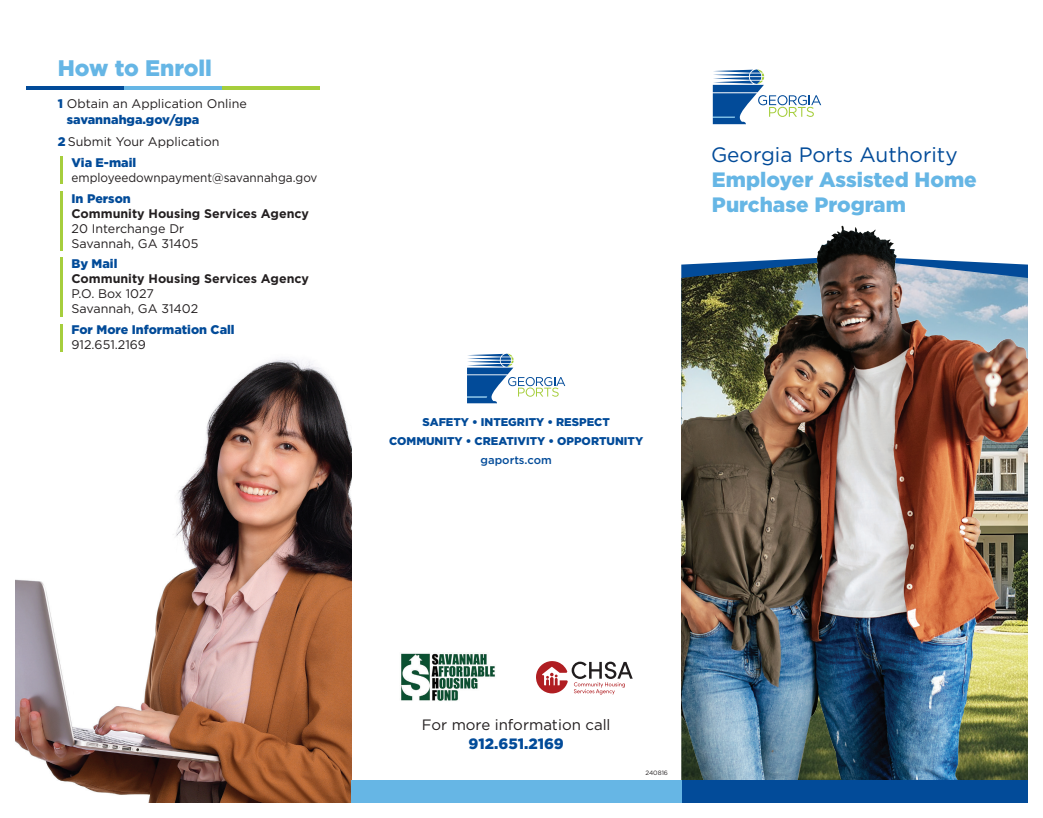
<style>
.page{position:relative;width:1043px;height:818px;background:#fff}
.page>*{position:absolute;margin:0;border:0;box-sizing:border-box;transform-origin:0 0}
.t1{font:900 22.5px "Gotham";color:#66b6e5}
.t2{font:900 20.75px/25px "Gotham";color:#66b6e5}
.t3{font:20.75px "Gotham";color:#024b99}
.t4{font:15px "Gotham";color:#231f20}
.t5{font:900 15px "Gotham";color:#024b99}
.t6{font:12.5px/15px "Gotham";color:#231f20}
.t7{font:700 12.5px "Gotham";color:#231f20}
.t8{font:900 12.5px "Gotham";color:#024b99}
.t9{font:12.5px "Gotham";color:#231f20;scale:.94 1}
.t10{font:900 11.25px/18.5px "Gotham";color:#024b99;text-align:center}
.t11{font:500 11.25px "Gotham";color:#024b99}
.t12{font:6.25px "Gotham";color:#231f20}
.s1{font-weight:900;color:#024b99}
</style>
<div class="page">
<img style="left:15px;top:351px;width:336px;height:451px">
<svg style="left:467px;top:353px;width:98px;height:50px"></svg>
<img style="left:681px;top:225px;width:346px;height:554px">
<div style="left:681px;top:780px;width:346px;height:22px;background:#024b99"></div>
<div style="left:351px;top:780px;width:330px;height:22px;background:#66b6e5"></div>
<svg style="left:712px;top:69px;width:109px;height:55px"></svg>
<hr style="left:26px;top:86px;width:98px;height:4px;background:#024b99">
<hr style="left:124px;top:86px;width:98px;height:4px;background:#66b6e5">
<hr style="left:222px;top:86px;width:97px;height:4px;background:#a6ce3d">
<hr style="left:60px;top:324px;width:3px;height:27px;background:#a6ce3d">
<hr style="left:60px;top:156px;width:3px;height:28px;background:#a6ce3d">
<hr style="left:60px;top:191px;width:3px;height:59px;background:#a6ce3d">
<hr style="left:60px;top:257px;width:3px;height:60px;background:#a6ce3d">
<svg style="left:536px;top:661px;width:96px;height:33px"></svg>
<img style="left:401px;top:653px;width:94px;height:48px">
<h1 class="t1" style="left:58px;top:52px;width:156px">How to Enroll</h1>
<p class="t6" style="left:67px;top:95px;width:181px;line-height:16.5px;text-indent:-9px"><span class="s1">1</span> Obtain an Application Online <span class="s1">savannahga.gov/gpa</span></p>
<p class="t6" style="left:72px;top:131px;width:149px;line-height:20.6px;text-indent:-14px"><span class="s1">2</span> Submit Your Application<br><span class="s1">Via E-mail</span></p>
<p class="t9" style="left:72px;top:169px;width:263px">employeedownpayment@savannahga.gov</p>
<p class="t8" style="left:72px;top:189px;width:61px">In Person</p>
<p class="t7" style="left:72px;top:205px;width:239px">Community Housing Services Agency</p>
<p class="t6" style="left:72px;top:220px;width:128px">20 Interchange Dr<br>Savannah, GA 31405</p>
<p class="t8" style="left:72px;top:255px;width:47px">By Mail</p>
<p class="t7" style="left:72px;top:270px;width:239px">Community Housing Services Agency</p>
<p class="t6" style="left:72px;top:286px;width:128px">P.O. Box 1027<br>Savannah, GA 31402</p>
<p class="t8" style="left:72px;top:321px;width:165px">For More Information Call</p>
<p class="t6" style="left:72px;top:337px;width:76px">912.651.2169</p>
<h2 class="t3" style="left:711px;top:141px;width:248px">Georgia Ports Authority</h2>
<h2 class="t2" style="left:712px;top:167px;width:266px">Employer Assisted Home<br>Purchase Program</h2>
<p class="t10" style="left:389px;top:413px;width:255px">SAFETY • INTEGRITY • RESPECT<br>COMMUNITY • CREATIVITY • OPPORTUNITY</p>
<p class="t11" style="left:480px;top:453px;width:73px">gaports.com</p>
<p class="t4" style="left:422px;top:715px;width:190px">For more information call</p>
<p class="t5" style="left:468px;top:732px;width:97px">912.651.2169</p>
<p class="t12" style="left:645px;top:768px;width:24px">240816</p>
</div>
